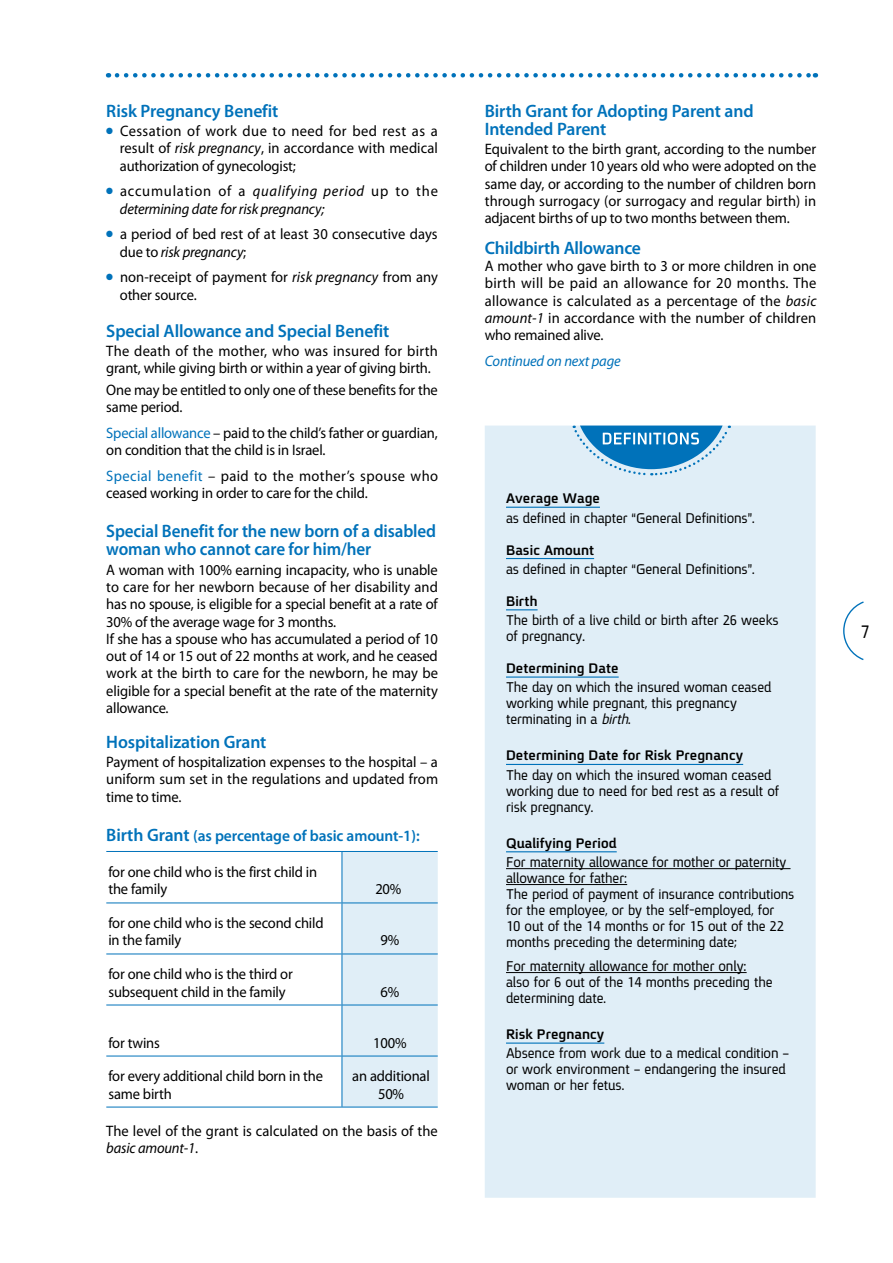
<style>
.page{position:relative;width:893px;height:1263px;background:#fff}
.page>*{position:absolute;margin:0;border:0;box-sizing:border-box;transform-origin:0 0}
.t1{font:19.5px "Fb Spoiler Eng";color:#000;scale:.9 1}
.t2{font:600 18px/18px "Myriad Pro";letter-spacing:-.005em;color:#0072ba}
.t3{font:600 18px/18px "Myriad Pro";letter-spacing:-.005em;color:#0072ba;scale:.95 1}
.t4{font:600 15.75px "Myriad Pro";letter-spacing:-.005em;color:#0072ba}
.t5{font:15.3px/15.9px "Fb Spoiler Eng";letter-spacing:-.005em;color:#000;scale:.96 1}
.t6{font:15.15px/17.2px "Myriad Pro";letter-spacing:-.015em;color:#000;scale:.96 1}
.t7{font:15.15px/17.2px "Myriad Pro";letter-spacing:.005em;color:#000;scale:.96 1}
.t8{font:15.15px/17.2px "Myriad Pro";letter-spacing:.025em;color:#000;scale:.96 1}
.t9{font:italic 15.15px/17.2px "Myriad Pro";letter-spacing:-.015em;color:#000;scale:.96 1}
.t10{font:italic 15.15px "Myriad Pro";letter-spacing:-.01em;color:#0072ba;scale:.96 1}
.t11{font:700 15px "Fb Spoiler Eng";letter-spacing:.005em;color:#000}
.s1{color:#0072ba}
.s2{font-style:italic}
.s3{font-style:normal}
.s4{font-size:18px}
.s5{font-family:"Fb Reforma"}
</style>
<div class="page">
<svg style="left:117px;top:73px;width:699px;height:5px"></svg>
<svg style="left:843px;top:601px;width:21px;height:59px"></svg>
<div style="left:343px;top:852px;width:95px;height:255px;background:#e0eef7"></div>
<hr style="left:342px;top:851px;width:96px;height:1px;background:#0072ba">
<hr style="left:106px;top:851px;width:236px;height:1px;background:#0072ba">
<hr style="left:342px;top:852px;width:1px;height:50px;background:#0072ba">
<hr style="left:342px;top:902px;width:96px;height:1px;background:#0072ba">
<hr style="left:106px;top:902px;width:236px;height:1px;background:#0072ba">
<hr style="left:342px;top:903px;width:1px;height:50px;background:#0072ba">
<hr style="left:342px;top:953px;width:96px;height:1px;background:#0072ba">
<hr style="left:106px;top:953px;width:236px;height:1px;background:#0072ba">
<hr style="left:342px;top:954px;width:1px;height:51px;background:#0072ba">
<hr style="left:342px;top:1005px;width:96px;height:1px;background:#0072ba">
<hr style="left:106px;top:1005px;width:236px;height:1px;background:#0072ba">
<hr style="left:342px;top:1005px;width:1px;height:51px;background:#0072ba">
<hr style="left:342px;top:1056px;width:96px;height:1px;background:#0072ba">
<hr style="left:106px;top:1056px;width:236px;height:1px;background:#0072ba">
<hr style="left:342px;top:1056px;width:1px;height:51px;background:#0072ba">
<hr style="left:342px;top:1107px;width:96px;height:1px;background:#0072ba">
<hr style="left:106px;top:1107px;width:236px;height:1px;background:#0072ba">
<div style="left:485px;top:426px;width:331px;height:772px;background:#e0eef7"></div>
<svg style="left:572px;top:426px;width:159px;height:51px;background:#6fafd8"></svg>
<hr style="left:506px;top:507px;width:94px;height:1px;background:#0072ba">
<hr style="left:506px;top:558px;width:88px;height:1px;background:#0072ba">
<hr style="left:506px;top:609px;width:32px;height:1px;background:#0072ba">
<hr style="left:506px;top:676px;width:113px;height:2px;background:#0072ba">
<hr style="left:506px;top:764px;width:237px;height:1px;background:#0072ba">
<hr style="left:506px;top:851px;width:111px;height:1px;background:#0072ba">
<hr style="left:506px;top:868px;width:284px;height:1px;background:#000">
<hr style="left:506px;top:884px;width:121px;height:1px;background:#000">
<hr style="left:506px;top:972px;width:241px;height:1px;background:#000">
<hr style="left:506px;top:1042px;width:98px;height:2px;background:#0072ba">
<p class="t2" style="left:106px;top:101px;width:174px">Risk Pregnancy Benefit</p>
<p class="t6" style="left:120px;top:122px;width:333px;text-align:justify;text-indent:-14px"><span class="s1">●</span> Cessation of work due to need for bed rest as a result of <span class="s2">risk pregnancy</span>, in accordance with medical authorization of gynecologist;</p>
<p class="t9" style="left:120px;top:182px;width:333px;text-indent:-14px"><span class="s1">●</span> <span class="s3">accumulation of a</span> qualifying period <span class="s3">up to the </span>determining date for risk pregnancy;</p>
<p class="t7" style="left:120px;top:225px;width:332px;text-indent:-14px"><span class="s1">●</span> a period of bed rest of at least 30 consecutive days due to <span class="s2">risk pregnancy</span>;</p>
<p class="t6" style="left:120px;top:268px;width:333px;text-indent:-14px"><span class="s1">●</span> non-receipt of payment for <span class="s2">risk pregnancy</span> from any other source.</p>
<p class="t2" style="left:106px;top:321px;width:285px">Special Allowance and Special Benefit</p>
<p class="t6" style="left:106px;top:342px;width:347px">The death of the mother, who was insured for birth grant, while giving birth or within a year of giving birth.</p>
<p class="t6" style="left:106px;top:381px;width:347px">One may be entitled to only one of these benefits for the same period.</p>
<p class="t6" style="left:106px;top:424px;width:347px"><span class="s1">Special allowance</span> – paid to the child’s father or guardian, on condition that the child is in Israel.</p>
<p class="t8" style="left:106px;top:467px;width:347px"><span class="s1">Special benefit</span> – paid to the mother’s spouse who ceased working in order to care for the child.</p>
<p class="t3" style="left:106px;top:522px;width:349px">Special Benefit for the new born of a disabled woman who cannot care for him/her</p>
<p class="t6" style="left:106px;top:561px;width:347px">A woman with 100% earning incapacity, who is unable to care for her newborn because of her disability and has no spouse, is eligible for a special benefit at a rate of 30% of the average wage for 3 months.<br>If she has a spouse who has accumulated a period of 10 out of 14 or 15 out of 22 months at work, and he ceased work at the birth to care for the newborn, he may be eligible for a special benefit at the rate of the maternity allowance.</p>
<p class="t2" style="left:106px;top:732px;width:162px">Hospitalization Grant</p>
<p class="t6" style="left:106px;top:753px;width:347px;text-align:justify">Payment of hospitalization expenses to the hospital – a uniform sum set in the regulations and updated from time to time.</p>
<p class="t4" style="left:106px;top:825px;width:315px"><span class="s4">Birth Grant</span> (as percentage of basic amount-1):</p>
<p class="t6" style="left:108px;top:863px;width:219px">for one child who is the first child in the family</p>
<p class="t6" style="left:108px;top:914px;width:226px">for one child who is the second child in the family</p>
<p class="t6" style="left:375px;top:880px;width:29px">20%</p>
<p class="t6" style="left:380px;top:931px;width:21px">9%</p>
<p class="t6" style="left:108px;top:965px;width:194px">for one child who is the third or subsequent child in the family</p>
<p class="t6" style="left:108px;top:1033px;width:55px">for twins</p>
<p class="t6" style="left:373px;top:1033px;width:36px">100%</p>
<p class="t6" style="left:352px;top:1067px;width:82px;text-align:center">an additional<br>50%</p>
<p class="t6" style="left:380px;top:982px;width:21px">6%</p>
<p class="t6" style="left:108px;top:1067px;width:225px">for every additional child born in the same birth</p>
<p class="t7" style="left:106px;top:1122px;width:347px">The level of the grant is calculated on the basis of the <span class="s2">basic amount-1</span>.</p>
<p class="t2" style="left:485px;top:101px;width:270px">Birth Grant for Adopting Parent and<br>Intended Parent</p>
<p class="t6" style="left:485px;top:140px;width:347px;text-align:justify">Equivalent to the birth grant, according to the number of children under 10 years old who were adopted on the same day, or according to the number of children born through surrogacy (or surrogacy and regular birth) in adjacent births of up to two months between them.</p>
<p class="t2" style="left:485px;top:238px;width:158px">Childbirth Allowance</p>
<p class="t6" style="left:485px;top:257px;width:347px;text-align:justify">A mother who gave birth to 3 or more children in one birth will be paid an allowance for 20 months. The allowance is calculated as a percentage of the <span class="s2">basic amount-1</span> in accordance with the number of children who remained alive.</p>
<p class="t10" style="left:485px;top:351px;width:143px">Continued on next page</p>
<p class="t11" style="left:506px;top:491px;width:95px">Average Wage</p>
<p class="t5" style="left:506px;top:510px;width:261px">as defined in chapter “General Definitions”.</p>
<p class="t11" style="left:506px;top:542px;width:90px">Basic Amount</p>
<p class="t5" style="left:506px;top:561px;width:261px">as defined in chapter “General Definitions”.</p>
<p class="t11" style="left:506px;top:593px;width:33px">Birth</p>
<p class="t5" style="left:506px;top:613px;width:286px">The birth of a live child or birth after 26 weeks of pregnancy.</p>
<p class="t11" style="left:506px;top:661px;width:114px">Determining Date</p>
<p class="t5" style="left:506px;top:680px;width:278px">The day on which the insured woman ceased working while pregnant, this pregnancy terminating in a <span class="s2">birth</span>.</p>
<p class="t11" style="left:506px;top:748px;width:239px">Determining Date for Risk Pregnancy</p>
<p class="t5" style="left:506px;top:767px;width:286px">The day on which the insured woman ceased working due to need for bed rest as a result of risk pregnancy.</p>
<p class="t11" style="left:506px;top:835px;width:112px">Qualifying Period</p>
<p class="t5" style="left:506px;top:854px;width:302px">For maternity allowance for mother or paternity allowance for father:<br>The period of payment of insurance contributions for the employee, or by the self-employed, for<br>10 out of the 14 months or for 15 out of the 22 months preceding the determining date;</p>
<p class="t5" style="left:506px;top:958px;width:279px">For maternity allowance for mother only: also for 6 out of the 14 months preceding the determining date.</p>
<p class="t11" style="left:506px;top:1027px;width:100px">Risk Pregnancy</p>
<p class="t5" style="left:506px;top:1046px;width:297px">Absence from work due to a medical condition <span class="s5">— </span>or work environment <span class="s5">—</span> endangering the insured woman or her fetus.</p>
<p class="t1" style="left:861px;top:622px;width:11px">7</p>
</div>
